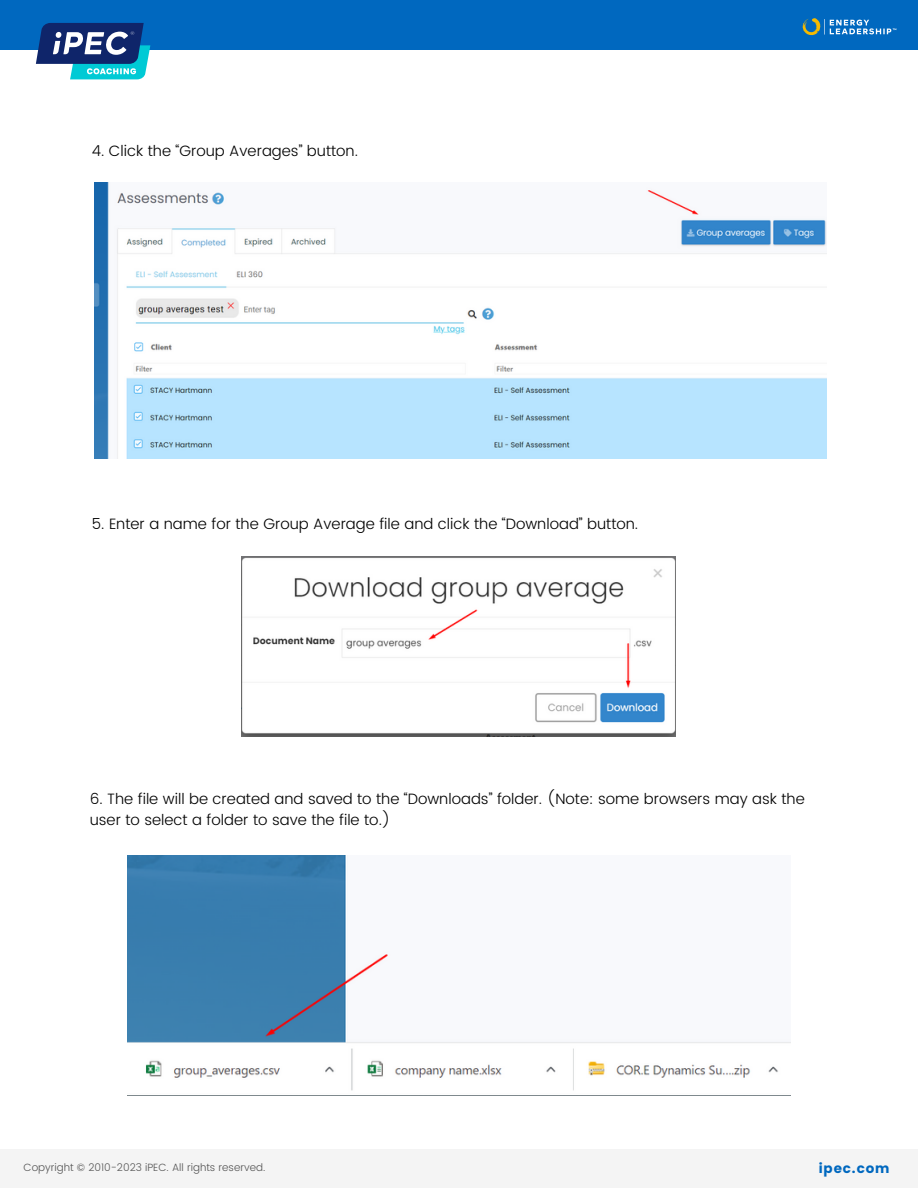
<style>
.page{position:relative;width:918px;height:1188px;background:#fff}
.page>*{position:absolute;margin:0;border:0;box-sizing:border-box;transform-origin:0 0}
.t1{font:300 15px/21.3px "Poppins";color:#000}
.t2{font:700 13.5px "Poppins";letter-spacing:.07em;color:#0068bf}
.t3{font:300 10.5px "Poppins";color:#545454}
</style>
<div class="page">
<div style="left:0;top:0;width:918px;height:50px;background:#0068bf"></div>
<div style="left:0;top:1149px;width:918px;height:39px;background:#f4f4f4"></div>
<svg style="left:36px;top:23px;width:114px;height:56px"></svg>
<svg style="left:803px;top:18px;width:93px;height:17px"></svg>
<img style="left:94px;top:182px;width:732px;height:277px">
<img style="left:242px;top:556px;width:434px;height:180px">
<img style="left:128px;top:855px;width:663px;height:236px">
<p class="t1" style="left:92px;top:140px;width:268px">4. Click the “Group Averages” button.</p>
<p class="t1" style="left:92px;top:513px;width:548px">5. Enter a name for the Group Average file and click the “Download” button.</p>
<p class="t1" style="left:90px;top:788px;width:717px">6. The file will be created and saved to the “Downloads” folder. (Note: some browsers may ask the user to select a folder to save the file to.)</p>
<p class="t3" style="left:23px;top:1161px;width:243px">Copyright © 2010-2023 iPEC. All rights reserved.</p>
<p class="t2" style="left:819px;top:1159px;width:72px">ipec.com</p>
</div>
